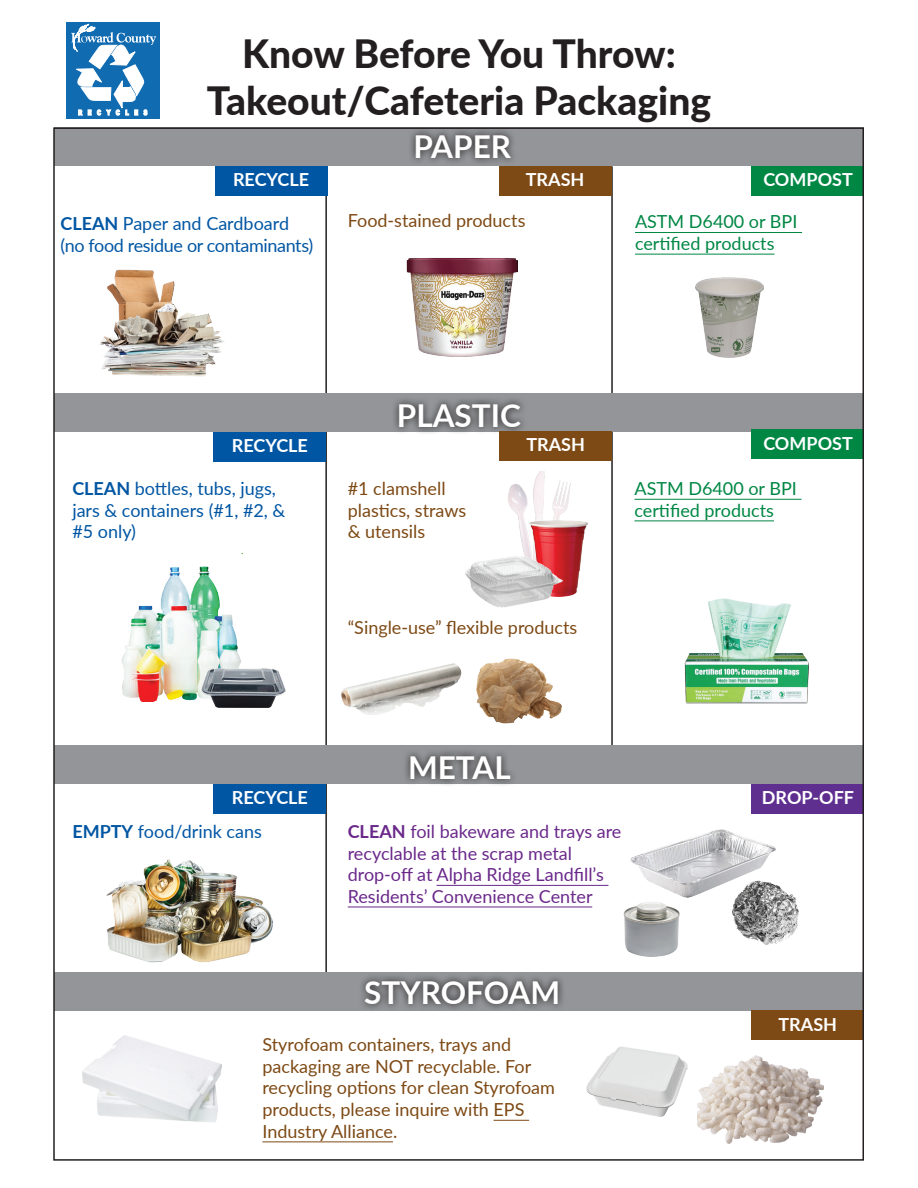
<style>
.page{position:relative;width:918px;height:1188px;background:#fff}
.page>*{position:absolute;margin:0;border:0;box-sizing:border-box;transform-origin:0 0}
.t1{font:800 39px/46.8px "Lato";color:#231f20;text-align:center}
.t2{font:700 31.5px "Lato";color:#fff}
.t3{font:18px/21.6px "Lato";color:#7d4914}
.t4{font:18px/21.6px "Lato";color:#6a288a}
.t5{font:18px/21.6px "Lato";color:#0156a3}
.t6{font:18px/21.6px "Lato";color:#008744}
.t7{font:700 18px "Lato";color:#fff}
.t8{font:18px/21.6px "Lato";letter-spacing:-.02em;color:#0156a3}
.s1{font-weight:700}
</style>
<div class="page">
<hr style="left:611px;top:166px;width:2px;height:609px;background:#231f20">
<hr style="left:325px;top:166px;width:2px;height:830px;background:#231f20">
<div style="left:54px;top:127px;width:810px;height:39px;background:#939598"></div>
<svg style="left:411px;top:130px;width:102px;height:33px"></svg>
<hr style="left:437px;top:885px;width:171px;height:1px;background:#6a288a">
<hr style="left:348px;top:907px;width:244px;height:1px;background:#6a288a">
<hr style="left:494px;top:1120px;width:35px;height:1px;background:#7d4914">
<hr style="left:262px;top:1141px;width:131px;height:1px;background:#7d4914">
<hr style="left:634px;top:499px;width:168px;height:1px;background:#008744">
<hr style="left:634px;top:520px;width:140px;height:1px;background:#008744">
<div style="left:54px;top:745px;width:810px;height:39px;background:#939598"></div>
<svg style="left:406px;top:751px;width:107px;height:34px"></svg>
<div style="left:54px;top:393px;width:810px;height:39px;background:#939598"></div>
<svg style="left:394px;top:399px;width:129px;height:36px"></svg>
<div style="left:54px;top:972px;width:810px;height:39px;background:#939598"></div>
<svg style="left:362px;top:976px;width:201px;height:33px"></svg>
<hr style="left:635px;top:232px;width:167px;height:1px;background:#008744">
<hr style="left:635px;top:254px;width:140px;height:1px;background:#008744">
<img style="left:82px;top:1035px;width:139px;height:87px">
<img style="left:121px;top:566px;width:120px;height:135px">
<img style="left:695px;top:277px;width:68px;height:81px">
<img style="left:685px;top:598px;width:124px;height:106px">
<img style="left:586px;top:1046px;width:102px;height:70px">
<img style="left:631px;top:829px;width:144px;height:68px">
<img style="left:623px;top:902px;width:56px;height:55px">
<img style="left:477px;top:659px;width:84px;height:65px">
<img style="left:698px;top:1056px;width:125px;height:87px">
<img style="left:106px;top:859px;width:167px;height:104px">
<img style="left:508px;top:472px;width:65px;height:83px">
<img style="left:529px;top:521px;width:59px;height:76px">
<img style="left:465px;top:555px;width:97px;height:53px">
<img style="left:99px;top:269px;width:125px;height:108px">
<img style="left:341px;top:663px;width:121px;height:52px">
<img style="left:732px;top:880px;width:66px;height:65px">
<div style="left:67px;top:22px;width:93px;height:96px;background:#116bb1"></div>
<svg style="left:71px;top:24px;width:85px;height:91px"></svg>
<div style="left:215px;top:166px;width:112px;height:29px;background:#0156a3"></div>
<div style="left:214px;top:432px;width:112px;height:29px;background:#0156a3"></div>
<div style="left:214px;top:784px;width:112px;height:29px;background:#0156a3"></div>
<div style="left:752px;top:784px;width:112px;height:29px;background:#5f2f90"></div>
<div style="left:499px;top:166px;width:112px;height:29px;background:#7d4914"></div>
<div style="left:500px;top:431px;width:112px;height:30px;background:#7d4914"></div>
<div style="left:752px;top:1011px;width:112px;height:29px;background:#7d4914"></div>
<div style="left:752px;top:167px;width:112px;height:29px;background:#008744"></div>
<div style="left:752px;top:430px;width:112px;height:29px;background:#008744"></div>
<img style="left:406px;top:258px;width:112px;height:98px">
<img style="left:202px;top:668px;width:83px;height:40px">
<h1 class="t1" style="left:207px;top:29px;width:506px">Know Before You Throw:<br>Takeout/Cafeteria Packaging</h1>
<p class="t7" style="left:233px;top:166px;width:78px">RECYCLE</p>
<p class="t8" style="left:60px;top:212px;width:254px"><span class="s1">CLEAN</span> Paper and Cardboard (no food residue or contaminants)</p>
<h2 class="t2" style="left:413px;top:124px;width:99px">PAPER</h2>
<p class="t7" style="left:526px;top:166px;width:60px">TRASH</p>
<p class="t3" style="left:348px;top:209px;width:179px">Food-stained products</p>
<p class="t7" style="left:763px;top:167px;width:91px">COMPOST</p>
<p class="t6" style="left:635px;top:210px;width:164px">ASTM D6400 or BPI certified products</p>
<p class="t7" style="left:232px;top:432px;width:78px">RECYCLE</p>
<h2 class="t2" style="left:397px;top:392px;width:126px">PLASTIC</h2>
<p class="t7" style="left:526px;top:432px;width:60px">TRASH</p>
<p class="t5" style="left:72px;top:477px;width:215px"><span class="s1">CLEAN</span> bottles, tubs, jugs, jars &amp; containers (#1, #2, &amp; #5 only)</p>
<p class="t3" style="left:348px;top:477px;width:120px">#1 clamshell plastics, straws &amp; utensils</p>
<p class="t3" style="left:348px;top:616px;width:231px">“Single-use” flexible products</p>
<h2 class="t2" style="left:408px;top:745px;width:104px">METAL</h2>
<p class="t7" style="left:763px;top:430px;width:91px">COMPOST</p>
<p class="t6" style="left:634px;top:477px;width:164px">ASTM D6400 or BPI certified products</p>
<p class="t7" style="left:232px;top:784px;width:78px">RECYCLE</p>
<p class="t7" style="left:762px;top:784px;width:94px">DROP-OFF</p>
<p class="t5" style="left:72px;top:820px;width:191px"><span class="s1">EMPTY</span> food/drink cans</p>
<p class="t4" style="left:348px;top:820px;width:275px"><span class="s1">CLEAN</span> foil bakeware and trays are recyclable at the scrap metal drop-off at Alpha Ridge Landfill’s<br>Residents’ Convenience Center</p>
<h2 class="t2" style="left:364px;top:969px;width:197px">STYROFOAM</h2>
<p class="t3" style="left:262px;top:1033px;width:294px">Styrofoam containers, trays and packaging are NOT recyclable. For recycling options for clean Styrofoam products, please inquire with EPS<br>Industry Alliance.</p>
<p class="t7" style="left:779px;top:1011px;width:60px">TRASH</p>
</div>
